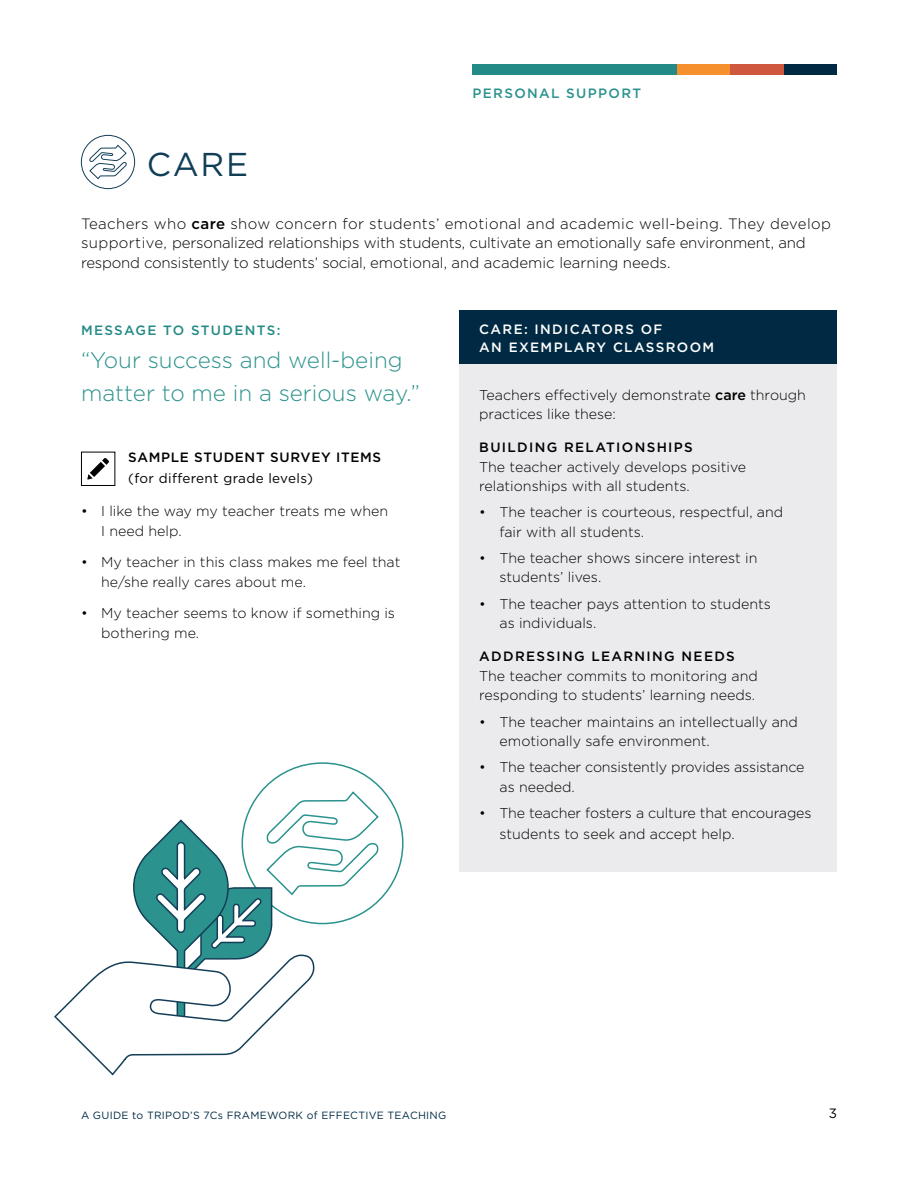
<style>
.page{position:relative;width:918px;height:1188px;background:#fff}
.page>*{position:absolute;margin:0;border:0;box-sizing:border-box;transform-origin:0 0}
.t1{font:33px "Gotham";color:#103e57}
.t2{font:300 22.5px/33px "Gotham";color:#2b928d}
.t3{font:300 15px/19.5px "Gotham";letter-spacing:-.01em;color:#000}
.t4{font:300 14.25px/19.5px "Gotham";color:#000}
.t5{font:500 13.5px "Gotham";letter-spacing:.1em;color:#000}
.t6{font:500 13.5px/18px "Gotham";letter-spacing:.1em;color:#fff}
.t7{font:13.5px "Gotham";letter-spacing:.025em;color:#000}
.t8{font:500 13.5px "Gotham";letter-spacing:.05em;color:#000}
.t9{font:500 13.5px "Gotham";letter-spacing:.1em;color:#248a85}
.t10{font:500 13.5px "Gotham";letter-spacing:.1em;color:#2b928d}
.t11{font:10.5px "Gotham";letter-spacing:.025em;color:#002a43}
.s1{font-weight:500}
</style>
<div class="page">
<div style="left:459px;top:314px;width:378px;height:558px;background:#ebebed"></div>
<div style="left:459px;top:310px;width:378px;height:54px;background:#002a43"></div>
<div style="left:472px;top:65px;width:206px;height:10px;background:#248a85"></div>
<div style="left:678px;top:65px;width:53px;height:10px;background:#f68f2d"></div>
<div style="left:784px;top:65px;width:53px;height:10px;background:#002a43"></div>
<div style="left:731px;top:65px;width:53px;height:10px;background:#cf573e"></div>
<svg style="left:102px;top:458px;width:7px;height:7px"></svg>
<svg style="left:87px;top:474px;width:6px;height:6px"></svg>
<svg style="left:90px;top:462px;width:15px;height:15px"></svg>
<div style="left:81px;top:452px;width:34px;height:34px;border:1px solid #000"></div>
<svg style="left:81px;top:135px;width:54px;height:54px"></svg>
<div style="left:81px;top:135px;width:54px;height:54px;border:1px solid #143e58;border-radius:50%"></div>
<svg style="left:89px;top:144px;width:38px;height:36px"></svg>
<svg style="left:54px;top:790px;width:326px;height:286px"></svg>
<h1 class="t1" style="left:147px;top:146px;width:103px">CARE</h1>
<p class="t10" style="left:472px;top:85px;width:170px">PERSONAL SUPPORT</p>
<p class="t3" style="left:81px;top:213px;width:752px">Teachers who <span class="s1">care</span> show concern for students’ emotional and academic well-being. They develop supportive, personalized relationships with students, cultivate an emotionally safe environment, and respond consistently to students’ social, emotional, and academic learning needs.</p>
<p class="t9" style="left:81px;top:322px;width:201px">MESSAGE TO STUDENTS:</p>
<h2 class="t2" style="left:81px;top:343px;width:340px">“Your success and well-being matter to me in a serious way.”</h2>
<p class="t8" style="left:128px;top:450px;width:255px">SAMPLE STUDENT SURVEY ITEMS</p>
<p class="t7" style="left:128px;top:471px;width:186px">(for different grade levels)</p>
<p class="t4" style="left:101px;top:501px;width:288px;text-indent:-20px">• I like the way my teacher treats me when<br>I need help.</p>
<p class="t4" style="left:101px;top:552px;width:301px;text-indent:-20px">• My teacher in this class makes me feel that he/she really cares about me.</p>
<p class="t4" style="left:101px;top:603px;width:295px;text-indent:-20px">• My teacher seems to know if something is bothering me.</p>
<p class="t6" style="left:479px;top:319px;width:236px">CARE: INDICATORS OF<br>AN EXEMPLARY CLASSROOM</p>
<p class="t4" style="left:479px;top:385px;width:328px">Teachers effectively demonstrate <span class="s1">care</span> through practices like these:</p>
<p class="t5" style="left:479px;top:440px;width:215px">BUILDING RELATIONSHIPS</p>
<p class="t4" style="left:479px;top:457px;width:268px">The teacher actively develops positive relationships with all students.</p>
<p class="t4" style="left:499px;top:502px;width:285px;text-indent:-20px">• The teacher is courteous, respectful, and fair with all students.</p>
<p class="t4" style="left:499px;top:548px;width:259px;text-indent:-20px">• The teacher shows sincere interest in students’ lives.</p>
<p class="t4" style="left:499px;top:594px;width:273px;text-indent:-20px">• The teacher pays attention to students as individuals.</p>
<p class="t5" style="left:479px;top:649px;width:257px">ADDRESSING LEARNING NEEDS</p>
<p class="t4" style="left:479px;top:666px;width:280px">The teacher commits to monitoring and responding to students’ learning needs.</p>
<p class="t4" style="left:499px;top:712px;width:300px;text-indent:-20px">• The teacher maintains an intellectually and emotionally safe environment.</p>
<p class="t4" style="left:499px;top:757px;width:307px;text-indent:-20px">• The teacher consistently provides assistance as needed.</p>
<p class="t4" style="left:499px;top:802px;width:314px;line-height:21px;text-indent:-20px">• The teacher fosters a culture that encourages students to seek and accept help.</p>
<p class="t11" style="left:81px;top:1110px;width:367px">A GUIDE to TRIPOD’S 7Cs FRAMEWORK of EFFECTIVE TEACHING</p>
<p class="t7" style="left:829px;top:1106px;width:10px">3</p>
</div>
